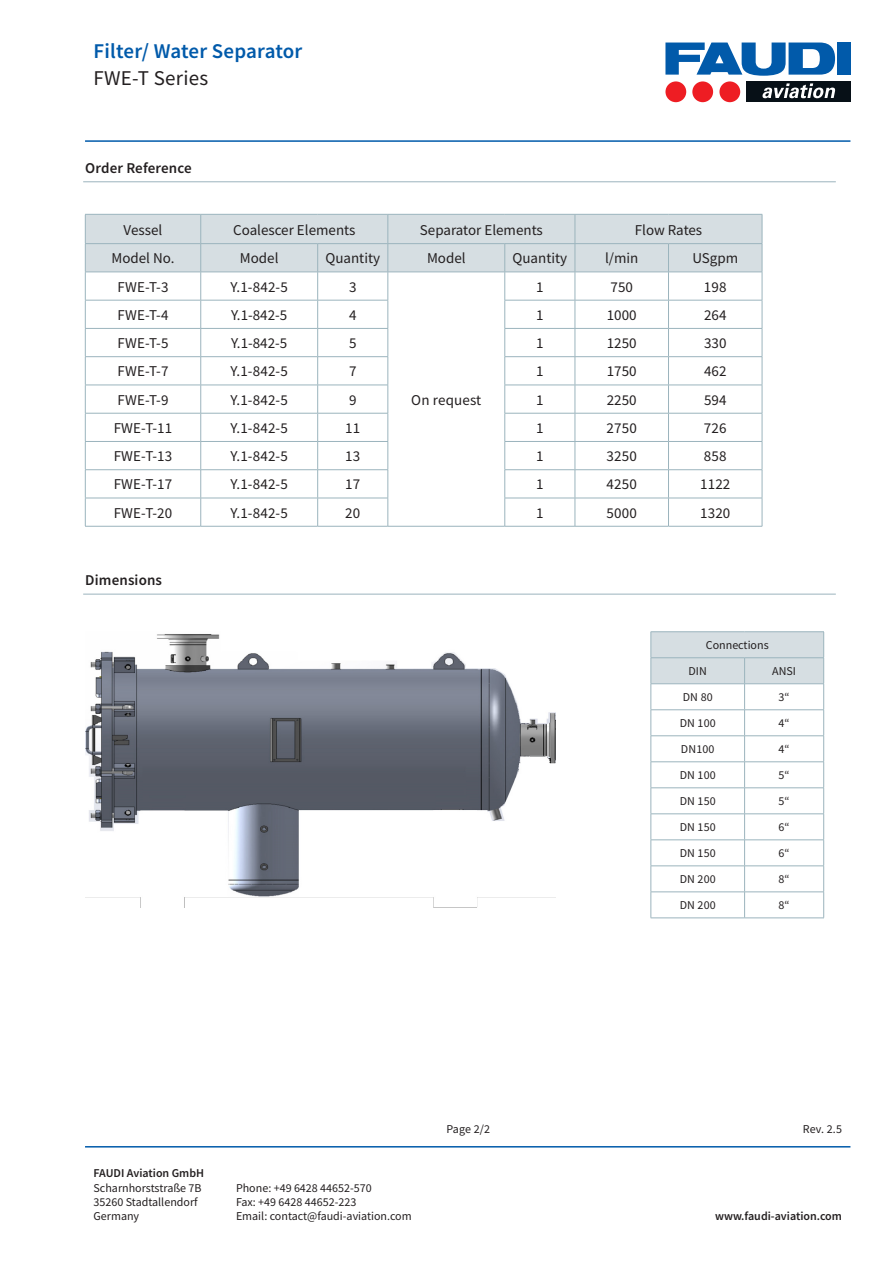
<style>
.page{position:relative;width:893px;height:1263px;background:#fff}
.page>*{position:absolute;margin:0;border:0;box-sizing:border-box;transform-origin:0 0}
.t1{font:600 21px "Source Sans Pro";letter-spacing:.01em;color:#015aaa}
.t2{font:21px "Source Sans Pro";letter-spacing:.01em;color:#231f20}
.Tabelle_Text_Mitte{font:15px "Source Sans Pro";color:#231f20}
.Features_Headline{font:600 15px "Source Sans Pro";letter-spacing:.01em;color:#231f20}
.Tabelle_Text_Mitte-2{font:12px/14.4px "Source Sans Pro";color:#231f20}
.t3{font:600 12px "Source Sans Pro";color:#231f20}
</style>
<div class="page">
<hr style="left:85px;top:1146px;width:765px;height:1px;background:#015aaa">
<hr style="left:85px;top:140px;width:765px;height:2px;background:#015aaa">
<div style="left:719px;top:81px;width:21px;height:21px;background:#ee1d23;border-radius:50%"></div>
<div style="left:837px;top:43px;width:13px;height:32px;background:#015aaa"></div>
<svg style="left:665px;top:43px;width:170px;height:33px"></svg>
<div style="left:692px;top:81px;width:21px;height:21px;background:#ee1d23;border-radius:50%"></div>
<div style="left:665px;top:81px;width:21px;height:21px;background:#ee1d23;border-radius:50%"></div>
<div style="left:746px;top:81px;width:104px;height:21px;background:#071017"></div>
<svg style="left:762px;top:83px;width:73px;height:15px"></svg>
<hr style="left:388px;top:526px;width:117px;height:1px;background:#9bb4bd">
<hr style="left:85px;top:526px;width:116px;height:1px;background:#9bb4bd">
<hr style="left:201px;top:526px;width:117px;height:1px;background:#9bb4bd">
<hr style="left:318px;top:526px;width:70px;height:1px;background:#9bb4bd">
<hr style="left:505px;top:526px;width:70px;height:1px;background:#9bb4bd">
<hr style="left:575px;top:526px;width:93px;height:1px;background:#9bb4bd">
<hr style="left:668px;top:526px;width:94px;height:1px;background:#9bb4bd">
<svg style="left:85px;top:214px;width:678px;height:312px"></svg>
<hr style="left:85px;top:300px;width:116px;height:1px;background:#9bb4bd">
<hr style="left:201px;top:300px;width:117px;height:1px;background:#9bb4bd">
<hr style="left:318px;top:300px;width:70px;height:1px;background:#9bb4bd">
<hr style="left:504px;top:300px;width:71px;height:1px;background:#9bb4bd">
<hr style="left:575px;top:300px;width:93px;height:1px;background:#9bb4bd">
<hr style="left:668px;top:300px;width:94px;height:1px;background:#9bb4bd">
<hr style="left:651px;top:631px;width:94px;height:1px;background:#9bb4bd">
<hr style="left:745px;top:631px;width:79px;height:1px;background:#9bb4bd">
<hr style="left:651px;top:918px;width:94px;height:1px;background:#9bb4bd">
<hr style="left:745px;top:918px;width:79px;height:1px;background:#9bb4bd">
<svg style="left:651px;top:632px;width:173px;height:286px"></svg>
<hr style="left:745px;top:683px;width:79px;height:1px;background:#9bb4bd">
<hr style="left:651px;top:709px;width:94px;height:1px;background:#9bb4bd">
<hr style="left:745px;top:709px;width:79px;height:1px;background:#9bb4bd">
<img style="left:85px;top:634px;width:470px;height:273px">
<hr style="left:83px;top:182px;width:753px;height:1px;background:#9bb4bd">
<hr style="left:83px;top:594px;width:753px;height:1px;background:#9bb4bd">
<h1 class="t1" style="left:94px;top:38px;width:210px">Filter/ Water Separator</h1>
<h1 class="t2" style="left:94px;top:65px;width:116px">FWE-T Series</h1>
<p class="Features_Headline" style="left:85px;top:158px;width:108px">Order Reference</p>
<p class="Tabelle_Text_Mitte" style="left:124px;top:220px;width:40px">Vessel</p>
<p class="Tabelle_Text_Mitte" style="left:233px;top:220px;width:124px">Coalescer Elements</p>
<p class="Tabelle_Text_Mitte" style="left:420px;top:220px;width:124px">Separator Elements</p>
<p class="Tabelle_Text_Mitte" style="left:635px;top:220px;width:69px">Flow Rates</p>
<p class="Tabelle_Text_Mitte" style="left:111px;top:249px;width:65px">Model No.</p>
<p class="Tabelle_Text_Mitte" style="left:240px;top:249px;width:40px">Model</p>
<p class="Tabelle_Text_Mitte" style="left:325px;top:249px;width:56px">Quantity</p>
<p class="Tabelle_Text_Mitte" style="left:427px;top:249px;width:40px">Model</p>
<p class="Tabelle_Text_Mitte" style="left:512px;top:249px;width:56px">Quantity</p>
<p class="Tabelle_Text_Mitte" style="left:605px;top:249px;width:35px">l/min</p>
<p class="Tabelle_Text_Mitte" style="left:692px;top:249px;width:47px">USgpm</p>
<p class="Tabelle_Text_Mitte" style="left:117px;top:277px;width:53px">FWE-T-3</p>
<p class="Tabelle_Text_Mitte" style="left:231px;top:277px;width:59px">Y.1-842-5</p>
<p class="Tabelle_Text_Mitte" style="left:349px;top:277px;width:9px">3</p>
<p class="Tabelle_Text_Mitte" style="left:536px;top:277px;width:9px">1</p>
<p class="Tabelle_Text_Mitte" style="left:610px;top:277px;width:24px">750</p>
<p class="Tabelle_Text_Mitte" style="left:704px;top:277px;width:24px">198</p>
<p class="Tabelle_Text_Mitte" style="left:117px;top:305px;width:53px">FWE-T-4</p>
<p class="Tabelle_Text_Mitte" style="left:231px;top:305px;width:58px">Y.1-842-5</p>
<p class="Tabelle_Text_Mitte" style="left:349px;top:305px;width:9px">4</p>
<p class="Tabelle_Text_Mitte" style="left:536px;top:305px;width:9px">1</p>
<p class="Tabelle_Text_Mitte" style="left:607px;top:305px;width:31px">1000</p>
<p class="Tabelle_Text_Mitte" style="left:704px;top:305px;width:24px">264</p>
<p class="Tabelle_Text_Mitte" style="left:117px;top:334px;width:53px">FWE-T-5</p>
<p class="Tabelle_Text_Mitte" style="left:231px;top:334px;width:58px">Y.1-842-5</p>
<p class="Tabelle_Text_Mitte" style="left:349px;top:334px;width:9px">5</p>
<p class="Tabelle_Text_Mitte" style="left:536px;top:334px;width:9px">1</p>
<p class="Tabelle_Text_Mitte" style="left:607px;top:334px;width:31px">1250</p>
<p class="Tabelle_Text_Mitte" style="left:704px;top:334px;width:24px">330</p>
<p class="Tabelle_Text_Mitte" style="left:117px;top:362px;width:53px">FWE-T-7</p>
<p class="Tabelle_Text_Mitte" style="left:231px;top:362px;width:59px">Y.1-842-5</p>
<p class="Tabelle_Text_Mitte" style="left:349px;top:362px;width:9px">7</p>
<p class="Tabelle_Text_Mitte" style="left:536px;top:362px;width:9px">1</p>
<p class="Tabelle_Text_Mitte" style="left:607px;top:362px;width:31px">1750</p>
<p class="Tabelle_Text_Mitte" style="left:704px;top:362px;width:24px">462</p>
<p class="Tabelle_Text_Mitte" style="left:117px;top:390px;width:53px">FWE-T-9</p>
<p class="Tabelle_Text_Mitte" style="left:231px;top:390px;width:59px">Y.1-842-5</p>
<p class="Tabelle_Text_Mitte" style="left:349px;top:390px;width:9px">9</p>
<p class="Tabelle_Text_Mitte" style="left:536px;top:390px;width:9px">1</p>
<p class="Tabelle_Text_Mitte" style="left:607px;top:390px;width:31px">2250</p>
<p class="Tabelle_Text_Mitte" style="left:704px;top:390px;width:24px">594</p>
<p class="Tabelle_Text_Mitte" style="left:114px;top:418px;width:60px">FWE-T-11</p>
<p class="Tabelle_Text_Mitte" style="left:231px;top:418px;width:59px">Y.1-842-5</p>
<p class="Tabelle_Text_Mitte" style="left:345px;top:418px;width:17px">11</p>
<p class="Tabelle_Text_Mitte" style="left:536px;top:418px;width:9px">1</p>
<p class="Tabelle_Text_Mitte" style="left:607px;top:418px;width:32px">2750</p>
<p class="Tabelle_Text_Mitte" style="left:704px;top:418px;width:24px">726</p>
<p class="Tabelle_Text_Mitte" style="left:114px;top:447px;width:60px">FWE-T-13</p>
<p class="Tabelle_Text_Mitte" style="left:231px;top:447px;width:59px">Y.1-842-5</p>
<p class="Tabelle_Text_Mitte" style="left:345px;top:447px;width:17px">13</p>
<p class="Tabelle_Text_Mitte" style="left:536px;top:447px;width:9px">1</p>
<p class="Tabelle_Text_Mitte" style="left:607px;top:447px;width:32px">3250</p>
<p class="Tabelle_Text_Mitte" style="left:704px;top:447px;width:24px">858</p>
<p class="Tabelle_Text_Mitte" style="left:114px;top:475px;width:60px">FWE-T-17</p>
<p class="Tabelle_Text_Mitte" style="left:231px;top:475px;width:59px">Y.1-842-5</p>
<p class="Tabelle_Text_Mitte" style="left:345px;top:475px;width:17px">17</p>
<p class="Tabelle_Text_Mitte" style="left:536px;top:475px;width:9px">1</p>
<p class="Tabelle_Text_Mitte" style="left:607px;top:475px;width:32px">4250</p>
<p class="Tabelle_Text_Mitte" style="left:700px;top:475px;width:32px">1122</p>
<p class="Tabelle_Text_Mitte" style="left:114px;top:503px;width:60px">FWE-T-20</p>
<p class="Tabelle_Text_Mitte" style="left:231px;top:503px;width:59px">Y.1-842-5</p>
<p class="Tabelle_Text_Mitte" style="left:345px;top:503px;width:17px">20</p>
<p class="Tabelle_Text_Mitte" style="left:536px;top:503px;width:9px">1</p>
<p class="Tabelle_Text_Mitte" style="left:607px;top:503px;width:32px">5000</p>
<p class="Tabelle_Text_Mitte" style="left:700px;top:503px;width:32px">1320</p>
<p class="Tabelle_Text_Mitte" style="left:411px;top:390px;width:71px">On request</p>
<p class="Features_Headline" style="left:85px;top:570px;width:78px">Dimensions</p>
<p class="Tabelle_Text_Mitte-2" style="left:706px;top:638px;width:64px">Connections</p>
<p class="Tabelle_Text_Mitte-2" style="left:689px;top:664px;width:20px">DIN</p>
<p class="Tabelle_Text_Mitte-2" style="left:772px;top:664px;width:25px">ANSI</p>
<p class="Tabelle_Text_Mitte-2" style="left:683px;top:690px;width:31px">DN 80</p>
<p class="Tabelle_Text_Mitte-2" style="left:778px;top:690px;width:13px">3“</p>
<p class="Tabelle_Text_Mitte-2" style="left:680px;top:716px;width:38px">DN 100</p>
<p class="Tabelle_Text_Mitte-2" style="left:779px;top:716px;width:13px">4“</p>
<p class="Tabelle_Text_Mitte-2" style="left:681px;top:742px;width:35px">DN100</p>
<p class="Tabelle_Text_Mitte-2" style="left:779px;top:742px;width:13px">4“</p>
<p class="Tabelle_Text_Mitte-2" style="left:680px;top:768px;width:38px">DN 100</p>
<p class="Tabelle_Text_Mitte-2" style="left:779px;top:768px;width:13px">5“</p>
<p class="Tabelle_Text_Mitte-2" style="left:680px;top:794px;width:38px">DN 150</p>
<p class="Tabelle_Text_Mitte-2" style="left:779px;top:794px;width:13px">5“</p>
<p class="Tabelle_Text_Mitte-2" style="left:680px;top:820px;width:38px">DN 150</p>
<p class="Tabelle_Text_Mitte-2" style="left:778px;top:820px;width:13px">6“</p>
<p class="Tabelle_Text_Mitte-2" style="left:680px;top:846px;width:38px">DN 150</p>
<p class="Tabelle_Text_Mitte-2" style="left:779px;top:846px;width:13px">6“</p>
<p class="Tabelle_Text_Mitte-2" style="left:680px;top:872px;width:38px">DN 200</p>
<p class="Tabelle_Text_Mitte-2" style="left:778px;top:872px;width:13px">8“</p>
<p class="Tabelle_Text_Mitte-2" style="left:680px;top:898px;width:38px">DN 200</p>
<p class="Tabelle_Text_Mitte-2" style="left:778px;top:898px;width:13px">8“</p>
<p class="t3" style="left:94px;top:1165px;width:112px">FAUDI Aviation GmbH</p>
<p class="Tabelle_Text_Mitte-2" style="left:94px;top:1180px;width:110px">Scharnhorststraße 7B<br>35260 Stadtallendorf<br>Germany</p>
<p class="Tabelle_Text_Mitte-2" style="left:236px;top:1180px;width:177px">Phone: +49 6428 44652-570<br>Fax: +49 6428 44652-223<br>Email: contact@faudi-aviation.com</p>
<p class="Tabelle_Text_Mitte-2" style="left:446px;top:1122px;width:45px">Page 2/2</p>
<p class="Tabelle_Text_Mitte-2" style="left:803px;top:1122px;width:41px">Rev. 2.5</p>
<p class="t3" style="left:715px;top:1208px;width:128px">www.faudi-aviation.com</p>
</div>
